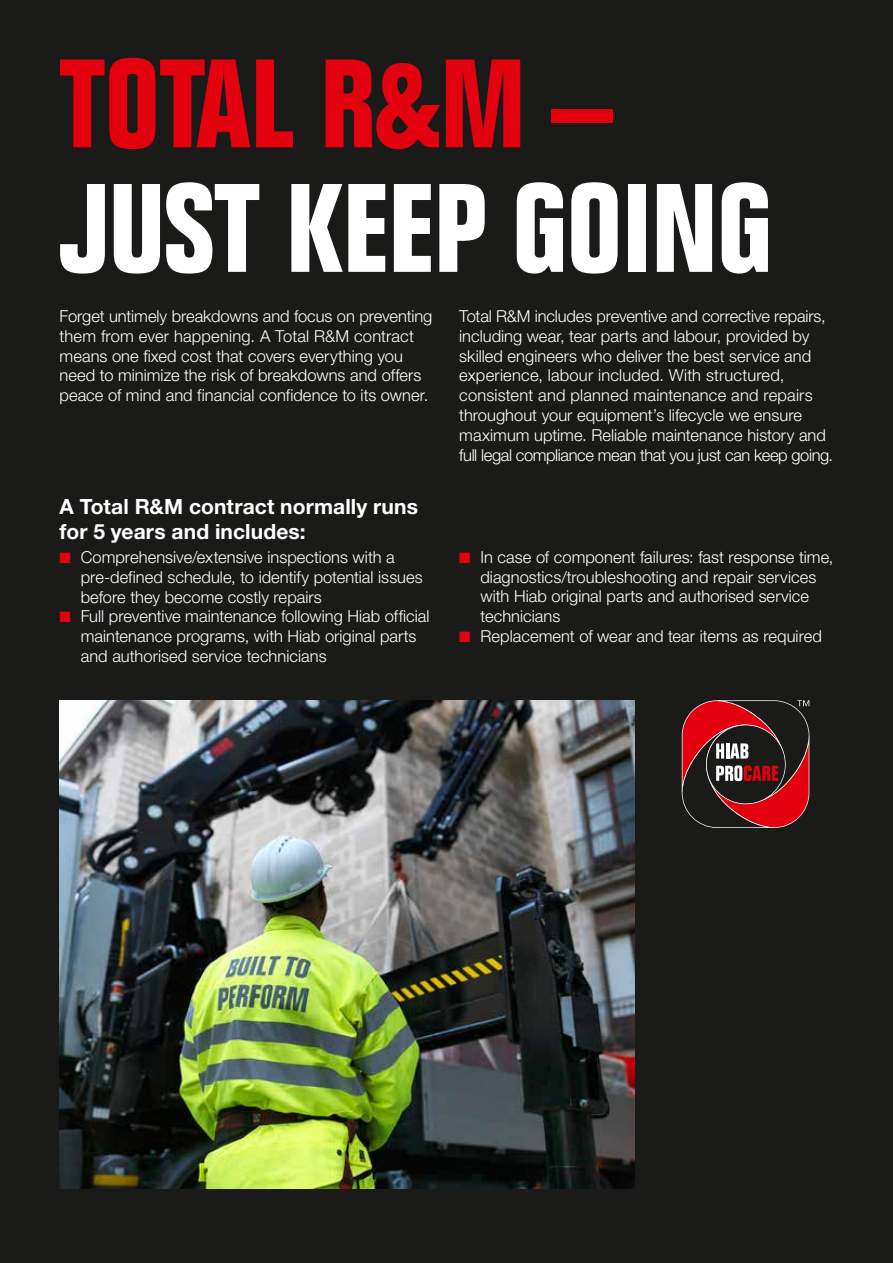
<style>
.page{position:relative;width:893px;height:1263px;background:#1a1a18}
.page>*{position:absolute;margin:0;border:0;box-sizing:border-box;transform-origin:0 0}
.t1{font:700 condensed 123px "Folio Std";color:#fff}
.t2{font:700 condensed 123px "Folio Std";color:#e3000f}
.t3{font:700 21px/25.2px "Helvetica Neue LT Std";letter-spacing:.005em;color:#fff}
.t4{font:300 16.5px/19.8px "Helvetica Neue LT Std";color:#fff}
.s1{color:#e3000f}
</style>
<div class="page">
<img style="left:60px;top:700px;width:575px;height:488px">
<svg style="left:682px;top:700px;width:127px;height:128px"></svg>
<h1 class="t2" style="left:60px;top:36px;width:555px">TOTAL R&amp;M –</h1>
<h1 class="t1" style="left:60px;top:160px;width:714px">JUST KEEP GOING</h1>
<p class="t4" style="left:60px;top:306px;width:374px">Forget untimely breakdowns and focus on preventing them from ever happening. A Total R&amp;M contract means one fixed cost that covers everything you need to minimize the risk of breakdowns and offers peace of mind and financial confidence to its owner.</p>
<p class="t4" style="left:459px;top:306px;width:375px">Total R&amp;M includes preventive and corrective repairs, including wear, tear parts and labour, provided by skilled engineers who deliver the best service and experience, labour included. With structured, consistent and planned maintenance and repairs throughout your equipment’s lifecycle we ensure maximum uptime. Reliable maintenance history and full legal compliance mean that you just can keep going.</p>
<p class="t3" style="left:60px;top:493px;width:360px">A Total R&amp;M contract normally runs for 5 years and includes:</p>
<p class="t4" style="left:81px;top:547px;width:344px;text-indent:-21px"><span class="s1">■</span> Comprehensive/extensive inspections with a pre-defined schedule, to identify potential issues before they become costly repairs</p>
<p class="t4" style="left:81px;top:606px;width:350px;text-indent:-21px"><span class="s1">■</span> Full preventive maintenance following Hiab official maintenance programs, with Hiab original parts and authorised service technicians</p>
<p class="t4" style="left:480px;top:547px;width:354px;text-indent:-21px"><span class="s1">■</span> In case of component failures: fast response time, diagnostics/troubleshooting and repair services with Hiab original parts and authorised service technicians</p>
<p class="t4" style="left:459px;top:626px;width:364px"><span class="s1">■</span> Replacement of wear and tear items as required</p>
</div>
